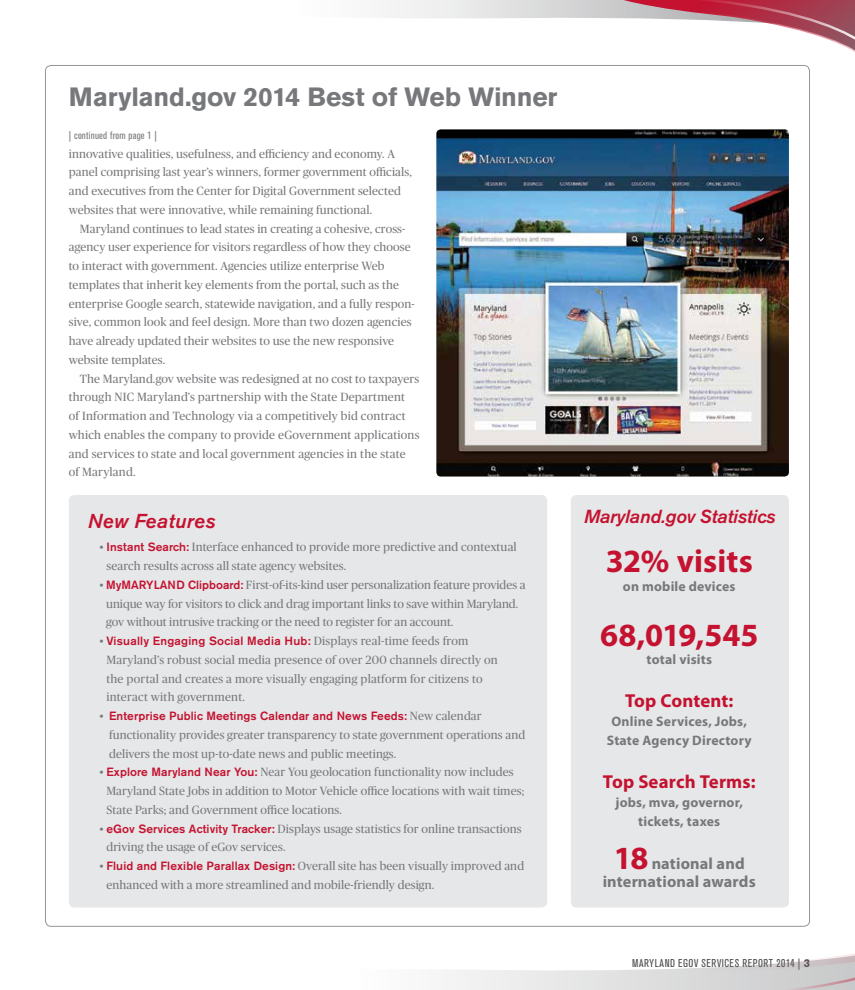
<style>
.page{position:relative;width:855px;height:990px;background:#fff}
.page>*{position:absolute;margin:0;border:0;box-sizing:border-box;transform-origin:0 0}
.t1{font:700 32.5px "Myriad Pro";letter-spacing:.005em;color:#c41230}
.t2{font:700 26.25px "Akzidenz Grotesk BE";letter-spacing:-.005em;color:#77787b}
.t3{font:italic 500 20px "Akzidenz Grotesk BE";letter-spacing:.02em;color:#c41230}
.t4{font:700 18.75px "Myriad Pro";letter-spacing:.005em;color:#c41230}
.t5{font:italic 500 18.75px "Akzidenz Grotesk BE";letter-spacing:-.01em;color:#c41230}
.t6{font:700 16.25px/18.8px "Myriad Pro";letter-spacing:.01em;color:#77787b;text-align:center}
.t7{font:700 13.75px/18.8px "Myriad Pro";letter-spacing:.01em;color:#77787b;text-align:center}
.t8{font:11.88px/18.8px "Publico Headline";letter-spacing:.01em;color:#77787b}
.t9{font:500 11.88px "Akzidenz Grotesk BE";letter-spacing:.01em;color:#c41230}
.t10{font:condensed 11.25px "Akzidenz Grotesk BE";letter-spacing:.05em;color:#4d4d4f}
.t11{font:condensed 10.62px "Akzidenz Grotesk BE";letter-spacing:.02em;color:#77787b}
.s1{font-family:"Akzidenz Grotesk BE";font-weight:500;color:#c41230}
.s2{font-family:"Publico Headline";font-weight:400;color:#77787b}
.s3{font-size:32.5px;color:#c41230}
.s4{font-weight:700;font-stretch:normal}
</style>
<div class="page">
<svg style="left:443px;top:925px;width:412px;height:65px"></svg>
<svg style="left:46px;top:0;width:532px;height:68px"></svg>
<svg style="left:578px;top:0;width:277px;height:68px"></svg>
<img style="left:436px;top:129px;width:353px;height:348px">
<div style="left:571px;top:495px;width:218px;height:413px;background:#e6e7e8;border-radius:6px"></div>
<div style="left:69px;top:495px;width:478px;height:413px;background:#e6e7e8;border-radius:6px"></div>
<h2 class="t2" style="left:69px;top:81px;width:490px">Maryland.gov 2014 Best of Web Winner</h2>
<p class="t11" style="left:69px;top:129px;width:90px">| continued from page 1 |</p>
<p class="t8" style="left:69px;top:143px;width:345px">innovative qualities, usefulness, and efficiency and economy. A panel comprising last year’s winners, former government officials, and executives from the Center for Digital Government selected websites that were innovative, while remaining functional.</p>
<p class="t8" style="left:69px;top:218px;width:348px;text-indent:11px">Maryland continues to lead states in creating a cohesive, cross&shy;agency user experience for visitors regardless of how they choose to interact with government. Agencies utilize enterprise Web templates that inherit key elements from the portal, such as the enterprise Google search, statewide navigation, and a fully respon&shy;sive, common look and feel design. More than two dozen agencies have already updated their websites to use the new responsive website templates.</p>
<p class="t8" style="left:69px;top:368px;width:352px;text-indent:11px">The Maryland.gov website was redesigned at no cost to taxpayers through NIC Maryland’s partnership with the State Department<br>of Information and Technology via a competitively bid contract which enables the company to provide eGovernment applications and services to state and local government agencies in the state<br>of Maryland.</p>
<h3 class="t3" style="left:88px;top:510px;width:129px">New Features</h3>
<p class="t8" style="left:106px;top:537px;width:412px;text-indent:-7px">• <span class="s1">Instant Search:</span> Interface enhanced to provide more predictive and contextual search results across all state agency websites.</p>
<p class="t8" style="left:106px;top:575px;width:421px;text-indent:-7px">• <span class="s1">MyMARYLAND Clipboard:</span> First-of-its-kind user personalization feature provides a unique way for visitors to click and drag important links to save within Maryland. gov without intrusive tracking or the need to register for an account.</p>
<p class="t9" style="left:99px;top:634px;width:371px"><span class="s2">•</span> Visually Engaging Social Media Hub: <span class="s2">Displays real-time feeds from</span></p>
<p class="t8" style="left:106px;top:650px;width:393px">Maryland’s robust social media presence of over 200 channels directly on the portal and creates a more visually engaging platform for citizens to interact with government.</p>
<p class="t9" style="left:99px;top:709px;width:384px"><span class="s2">•</span> Enterprise Public Meetings Calendar and News Feeds: <span class="s2">New calendar</span></p>
<p class="t8" style="left:109px;top:725px;width:418px">functionality provides greater transparency to state government operations and delivers the most up-to-date news and public meetings.</p>
<p class="t8" style="left:106px;top:762px;width:419px;text-indent:-7px">• <span class="s1">Explore Maryland Near You:</span> Near You geolocation functionality now includes<br>Maryland State Jobs in addition to Motor Vehicle office locations with wait times;<br>State Parks; and Government office locations.</p>
<p class="t8" style="left:106px;top:818px;width:417px;text-indent:-7px">• <span class="s1">eGov Services Activity Tracker:</span> Displays usage statistics for online transactions driving the usage of eGov services.</p>
<p class="t8" style="left:106px;top:856px;width:419px;text-indent:-7px">• <span class="s1">Fluid and Flexible Parallax Design:</span> Overall site has been visually improved and enhanced with a more streamlined and mobile-friendly design.</p>
<h3 class="t5" style="left:584px;top:505px;width:193px">Maryland.gov Statistics</h3>
<h1 class="t1" style="left:606px;top:540px;width:149px">32% visits</h1>
<p class="t7" style="left:623px;top:577px;width:114px">on mobile devices</p>
<h1 class="t1" style="left:600px;top:613px;width:160px">68,019,545</h1>
<p class="t7" style="left:647px;top:650px;width:67px">total visits</p>
<h3 class="t4" style="left:625px;top:689px;width:110px">Top Content:</h3>
<p class="t7" style="left:607px;top:712px;width:146px">Online Services, Jobs,<br>State Agency Directory</p>
<h3 class="t4" style="left:603px;top:770px;width:154px">Top Search Terms:</h3>
<p class="t7" style="left:616px;top:792px;width:129px">jobs, mva, governor, tickets, taxes</p>
<h3 class="t6" style="left:603px;top:853px;width:155px"><span class="s3">18</span> national and international awards</h3>
<p class="t10" style="left:632px;top:957px;width:179px">MARYLAND EGOV SERVICES REPORT 2014 | <span class="s4">3</span></p>
</div>
